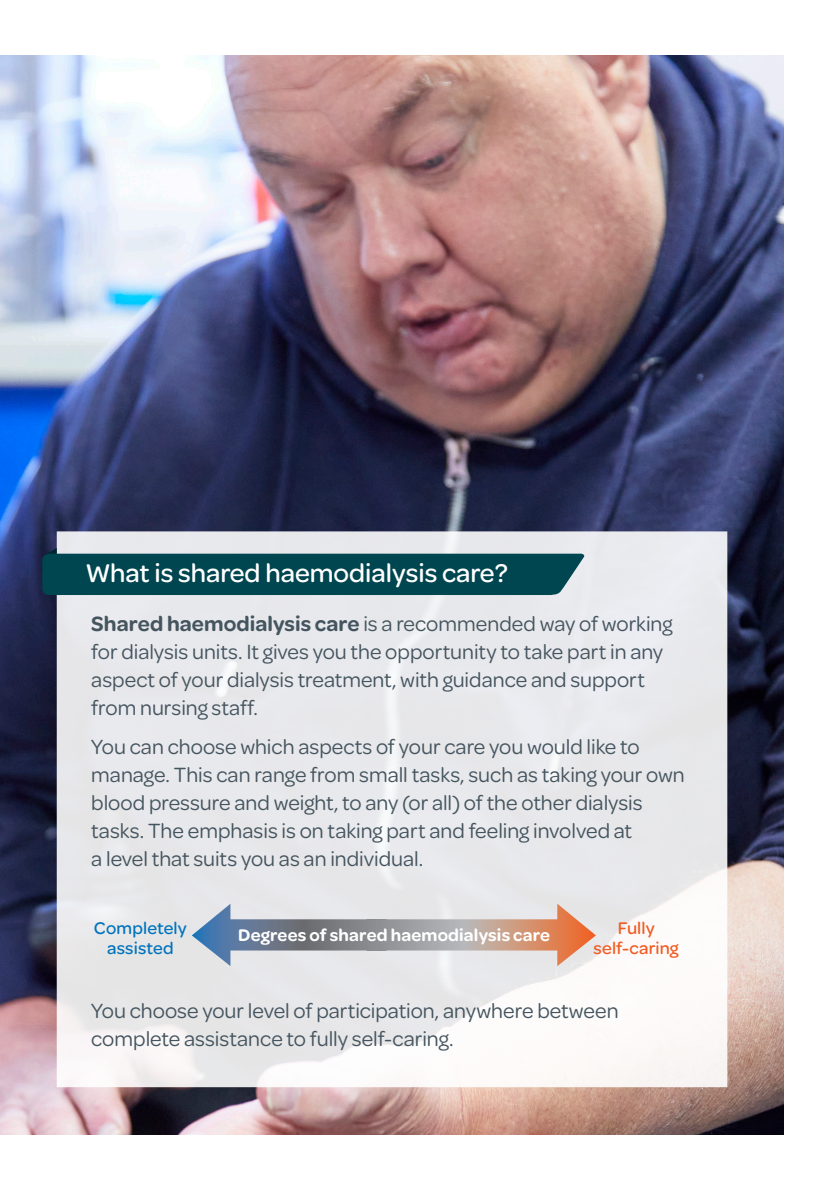
<style>
.page{position:relative;width:840px;height:1191px;background:#fff}
.page>*{position:absolute;margin:0;border:0;box-sizing:border-box;transform-origin:0 0}
.t1{font:500 27.4px "Omnes";color:#fff}
.t2{font:22px/28px "Omnes";color:#45555f}
.t3{font:600 18px "Omnes";letter-spacing:.01em;color:#fff}
.t4{font:500 18px/20px "Omnes";letter-spacing:.01em;color:#0174bc;text-align:center}
.t5{font:500 18px/20px "Omnes";letter-spacing:.005em;color:#f25b21;text-align:center}
.s1{font-weight:600}
</style>
<div class="page">
<img style="left:0;top:56px;width:782px;height:1078px">
<svg style="left:57px;top:531px;width:670px;height:556px;fill:#e8e9ec"></svg>
<svg style="left:42px;top:548px;width:543px;height:47px;background:#1f5c65"></svg>
<svg style="left:192px;top:903px;width:403px;height:63px;background:#bfb8b9"></svg>
<p class="t1" style="left:86px;top:554px;width:423px">What is shared haemodialysis care?</p>
<p class="t2" style="left:91px;top:608px;width:582px"><span class="s1">Shared haemodialysis care</span> is a recommended way of working for dialysis units. It gives you the opportunity to take part in any aspect of your dialysis treatment, with guidance and support from nursing staff.</p>
<p class="t2" style="left:91px;top:731px;width:594px">You can choose which aspects of your care you would like to manage. This can range from small tasks, such as taking your own blood pressure and weight, to any (or all) of the other dialysis tasks. The emphasis is on taking part and feeling involved at<br>a level that suits you as an individual.</p>
<p class="t4" style="left:94px;top:917px;width:94px">Completely assisted</p>
<p class="t3" style="left:238px;top:922px;width:313px">Degrees of shared haemodialysis care</p>
<p class="t5" style="left:593px;top:917px;width:87px">Fully self-caring</p>
<p class="t2" style="left:91px;top:996px;width:528px">You choose your level of participation, anywhere between complete assistance to fully self-caring.</p>
</div>
